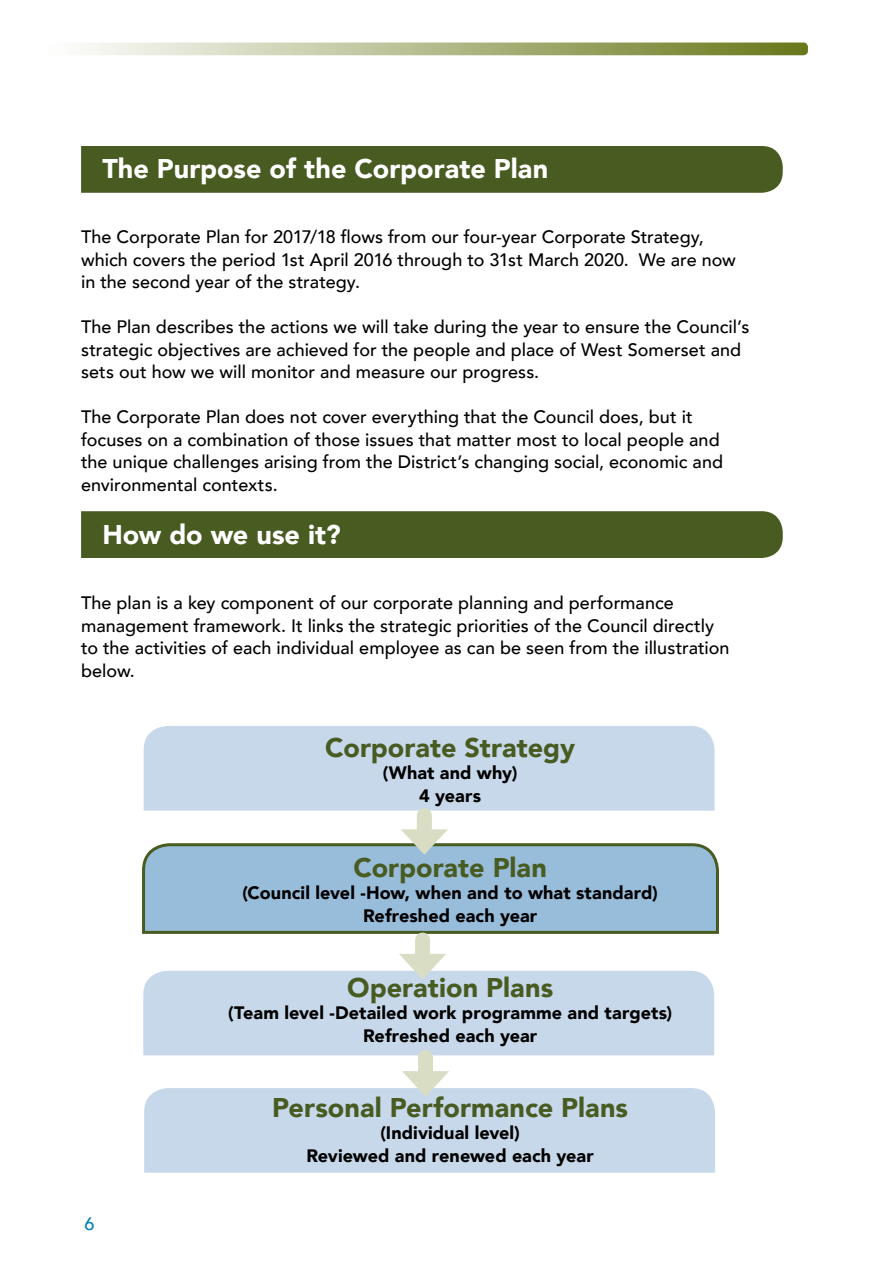
<style>
.page{position:relative;width:893px;height:1263px;background:#fff}
.page>*{position:absolute;margin:0;border:0;box-sizing:border-box;transform-origin:0 0}
.t1{font:900 27px "Avenir";letter-spacing:.005em;color:#485b21}
.t2{font:900 27px "Avenir";color:#fff}
.t3{font:500 18px/22.5px "Avenir";color:#000}
.t4{font:900 18px/22.5px "Avenir";letter-spacing:.005em;color:#000;text-align:center}
.t5{font:500 18px "Avenir";color:#007fb4}
</style>
<div class="page">
<div style="left:143px;top:726px;width:572px;height:89px;background:#c6d8ea"></div>
<div style="left:143px;top:970px;width:572px;height:87px;background:#c6d8ea"></div>
<svg style="left:142px;top:843px;width:577px;height:92px;background:#94b7ce"></svg>
<div style="left:144px;top:1088px;width:571px;height:85px;background:#c6d8ea"></div>
<div style="left:81px;top:146px;width:702px;height:47px;background:#485b21"></div>
<div style="left:81px;top:511px;width:702px;height:47px;background:#485b21"></div>
<div style="left:415px;top:940px;width:15px;height:24px;background:#d8ddc3"></div>
<svg style="left:399px;top:954px;width:47px;height:25px"></svg>
<div style="left:417px;top:815px;width:15px;height:24px;background:#d8ddc3"></div>
<svg style="left:401px;top:829px;width:47px;height:26px"></svg>
<div style="left:418px;top:1057px;width:15px;height:24px;background:#d8ddc3"></div>
<svg style="left:402px;top:1071px;width:47px;height:25px"></svg>
<svg style="left:82px;top:43px;width:726px;height:12px;background:#b0b888"></svg>
<h1 class="t2" style="left:102px;top:146px;width:447px">The Purpose of the Corporate Plan</h1>
<p class="t3" style="left:81px;top:225px;width:656px">The Corporate Plan for 2017/18 flows from our four-year Corporate Strategy, which covers the period 1st April 2016 through to 31st March 2020. We are now in the second year of the strategy.</p>
<p class="t3" style="left:81px;top:315px;width:670px">The Plan describes the actions we will take during the year to ensure the Council’s strategic objectives are achieved for the people and place of West Somerset and sets out how we will monitor and measure our progress.</p>
<p class="t3" style="left:81px;top:405px;width:643px">The Corporate Plan does not cover everything that the Council does, but it focuses on a combination of those issues that matter most to local people and the unique challenges arising from the District’s changing social, economic and environmental contexts.</p>
<h1 class="t2" style="left:102px;top:512px;width:240px">How do we use it?</h1>
<p class="t3" style="left:81px;top:591px;width:650px">The plan is a key component of our corporate planning and performance management framework. It links the strategic priorities of the Council directly to the activities of each individual employee as can be seen from the illustration below.</p>
<h1 class="t1" style="left:325px;top:724px;width:251px">Corporate Strategy</h1>
<p class="t4" style="left:383px;top:761px;width:136px">(What and why)<br>4 years</p>
<h1 class="t1" style="left:353px;top:844px;width:195px">Corporate Plan</h1>
<p class="t4" style="left:242px;top:881px;width:417px">(Council level -How, when and to what standard)<br>Refreshed each year</p>
<h1 class="t1" style="left:347px;top:964px;width:207px">Operation Plans</h1>
<p class="t4" style="left:228px;top:1001px;width:445px">(Team level -Detailed work programme and targets)<br>Refreshed each year</p>
<p class="t5" style="left:85px;top:1208px;width:12px">6</p>
<h1 class="t1" style="left:272px;top:1084px;width:357px">Personal Performance Plans</h1>
<p class="t4" style="left:306px;top:1121px;width:289px">(Individual level)<br>Reviewed and renewed each year</p>
</div>
